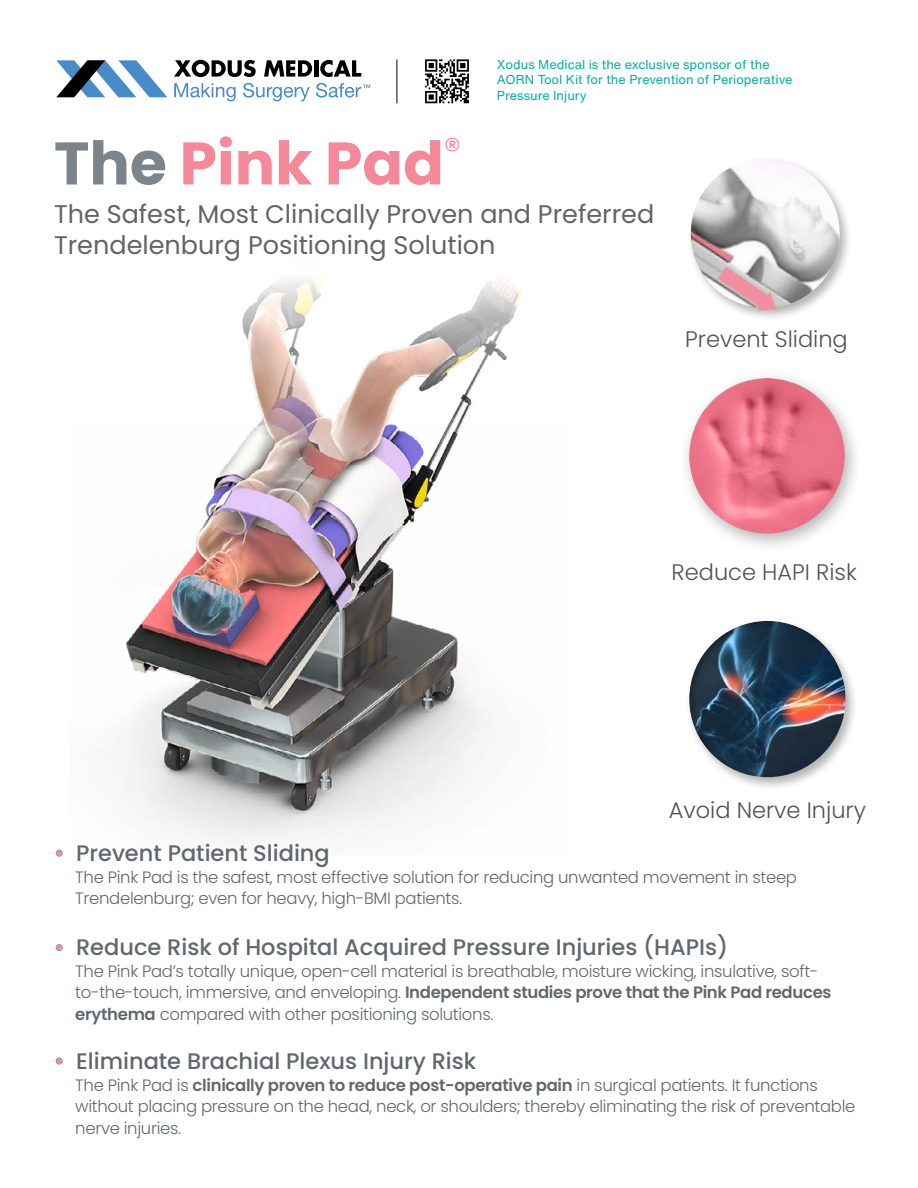
<style>
.page{position:relative;width:918px;height:1188px;background:#fff}
.page>*{position:absolute;margin:0;border:0;box-sizing:border-box;transform-origin:0 0}
.t1{font:700 60px "Poppins";color:#f48999}
.t2{font:25.5px/30.6px "Poppins";color:#636466}
.t3{font:500 22.5px "Poppins";color:#60686e}
.t4{font:300 22.5px "Poppins";color:#515254}
.t5{font:300 16.5px/21.6px "Poppins";letter-spacing:-.02em;color:#60686e}
.t6{font:12.75px/15.3px "Helvetica Now Text";color:#00aea8}
.s1{color:#7b848a}
.s2{color:#368ddd}
.s3{font-weight:600}
</style>
<div class="page">
<img style="left:123px;top:278px;width:399px;height:563px">
<svg style="left:174px;top:83px;width:62px;height:18px"></svg>
<svg style="left:243px;top:83px;width:67px;height:18px"></svg>
<svg style="left:316px;top:83px;width:54px;height:15px"></svg>
<svg style="left:174px;top:60px;width:82px;height:17px"></svg>
<svg style="left:264px;top:60px;width:48px;height:17px"></svg>
<hr style="left:314px;top:60px;width:4px;height:17px;background:#000">
<svg style="left:320px;top:60px;width:41px;height:17px"></svg>
<svg style="left:56px;top:60px;width:111px;height:37px"></svg>
<hr style="left:397px;top:59px;width:1px;height:44px;background:#000">
<svg style="left:425px;top:59px;width:44px;height:44px"></svg>
<img style="left:690px;top:159px;width:157px;height:157px">
<svg style="left:718px;top:267px;width:58px;height:43px"></svg>
<div style="left:679px;top:369px;width:184px;height:184px;background:#000;opacity:.3"></div>
<img style="left:689px;top:378px;width:156px;height:156px;border-radius:78px">
<div style="left:685px;top:618px;width:173px;height:173px;background:#000;opacity:.3"></div>
<img style="left:689px;top:621px;width:156px;height:156px;border-radius:78px">
<p class="t6" style="left:497px;top:57px;width:297px">Xodus Medical is the exclusive sponsor of the<br>AORN Tool Kit for the Prevention of Perioperative<br>Pressure Injury</p>
<h1 class="t1" style="left:54px;top:129px;width:409px"><span class="s1">The</span> Pink Pad<sup>®</sup></h1>
<h2 class="t2" style="left:54px;top:199px;width:602px">The Safest, Most Clinically Proven and Preferred<br>Trendelenburg Positioning Solution</h2>
<h3 class="t4" style="left:685px;top:326px;width:164px">Prevent Sliding</h3>
<h3 class="t4" style="left:672px;top:559px;width:187px">Reduce HAPI Risk</h3>
<h3 class="t3" style="left:54px;top:840px;width:277px"><span class="s2">•</span> Prevent Patient Sliding</h3>
<h3 class="t4" style="left:669px;top:797px;width:199px">Avoid Nerve Injury</h3>
<p class="t5" style="left:75px;top:866px;width:723px">The Pink Pad is the safest, most effective solution for reducing unwanted movement in steep<br>Trendelenburg; even for heavy, high-BMI patients.</p>
<h3 class="t3" style="left:54px;top:934px;width:676px"><span class="s2">•</span> Reduce Risk of Hospital Acquired Pressure Injuries (HAPIs)</h3>
<p class="t5" style="left:75px;top:960px;width:758px">The Pink Pad’s totally unique, open-cell material is breathable, moisture wicking, insulative, soft&shy;to-the-touch, immersive, and enveloping. <span class="s3">Independent studies prove that the Pink Pad reduces erythema</span> compared with other positioning solutions.</p>
<h3 class="t3" style="left:54px;top:1048px;width:424px"><span class="s2">•</span> Eliminate Brachial Plexus Injury Risk</h3>
<p class="t5" style="left:75px;top:1074px;width:782px">The Pink Pad is <span class="s3">clinically proven to reduce post-operative pain</span> in surgical patients. It functions without placing pressure on the head, neck, or shoulders; thereby eliminating the risk of preventable nerve injuries.</p>
</div>
